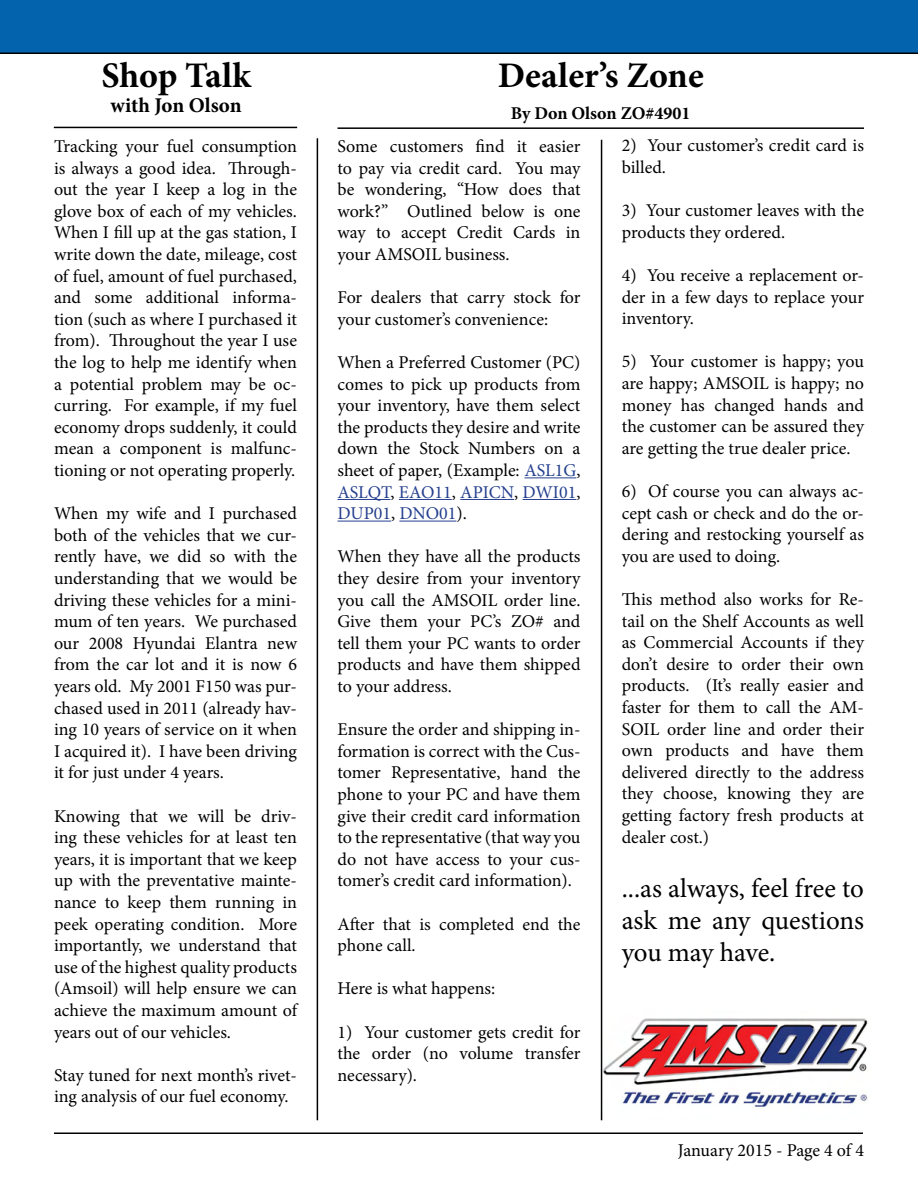
<style>
.page{position:relative;width:918px;height:1188px;background:#fff}
.page>*{position:absolute;margin:0;border:0;box-sizing:border-box;transform-origin:0 0}
.t1{font:700 36px "Minion Pro";color:#000}
.t2{font:27px/32.4px "Minion Pro";letter-spacing:-.005em;color:#000;text-align:justify}
.t3{font:700 21px "Minion Pro";letter-spacing:-.005em;color:#000}
.t4{font:18px/21.6px "Minion Pro";letter-spacing:-.005em;color:#000;text-align:justify}
.t5{font:700 18px "Minion Pro";color:#000}
.s1{color:#25408f}
</style>
<div class="page">
<img style="left:602px;top:1010px;width:266px;height:110px">
<hr style="left:317px;top:138px;width:1px;height:982px;background:#000">
<hr style="left:601px;top:140px;width:1px;height:980px;background:#000">
<hr style="left:54px;top:1132px;width:809px;height:2px;background:#000">
<div style="left:0;top:0;width:918px;height:54px;background:#0363ad"></div>
<hr style="left:54px;top:127px;width:243px;height:1px;background:#000">
<hr style="left:338px;top:127px;width:526px;height:2px;background:#000">
<hr style="left:525px;top:477px;width:51px;height:1px;background:#25408f">
<hr style="left:338px;top:499px;width:52px;height:1px;background:#25408f">
<hr style="left:399px;top:499px;width:53px;height:1px;background:#25408f">
<hr style="left:460px;top:499px;width:54px;height:1px;background:#25408f">
<hr style="left:523px;top:499px;width:53px;height:1px;background:#25408f">
<hr style="left:338px;top:521px;width:53px;height:1px;background:#25408f">
<hr style="left:399px;top:521px;width:57px;height:1px;background:#25408f">
<h1 class="t1" style="left:101px;top:50px;width:151px">Shop Talk</h1>
<p class="t3" style="left:111px;top:91px;width:133px">with Jon Olson</p>
<p class="t4" style="left:54px;top:136px;width:245px">Tracking your fuel consumption is always a good idea. Through&shy;out the year I keep a log in the glove box of each of my vehicles.<br>When I fill up at the gas station, I write down the date, mileage, cost of fuel, amount of fuel purchased, and some additional informa&shy;tion (such as where I purchased it from). Throughout the year I use the log to help me identify when a potential problem may be oc&shy;curring. For example, if my fuel economy drops suddenly, it could mean a component is malfunc&shy;tioning or not operating properly.</p>
<p class="t4" style="left:54px;top:503px;width:245px">When my wife and I purchased both of the vehicles that we cur&shy;rently have, we did so with the understanding that we would be driving these vehicles for a mini&shy;mum of ten years. We purchased our 2008 Hyundai Elantra new from the car lot and it is now 6 years old. My 2001 F150 was pur&shy;chased used in 2011 (already hav&shy;ing 10 years of service on it when I acquired it). I have been driving it for just under 4 years.</p>
<p class="t4" style="left:54px;top:805px;width:245px">Knowing that we will be driv&shy;ing these vehicles for at least ten years, it is important that we keep up with the preventative mainte&shy;nance to keep them running in peek operating condition. More importantly, we understand that use of the highest quality products (Amsoil) will help ensure we can achieve the maximum amount of years out of our vehicles.</p>
<p class="t4" style="left:54px;top:1064px;width:245px">Stay tuned for next month’s rivet&shy;ing analysis of our fuel economy.</p>
<h1 class="t1" style="left:498px;top:50px;width:207px">Dealer’s Zone</h1>
<p class="t5" style="left:511px;top:101px;width:181px">By Don Olson ZO#4901</p>
<p class="t4" style="left:338px;top:136px;width:245px">Some customers find it easier to pay via credit card. You may be wondering, “How does that work?” Outlined below is one way to accept Credit Cards in your AMSOIL business.</p>
<p class="t4" style="left:338px;top:287px;width:245px">For dealers that carry stock for your customer’s convenience:</p>
<p class="t4" style="left:338px;top:352px;width:245px">When a Preferred Customer (PC) comes to pick up products from your inventory, have them select the products they desire and write down the Stock Numbers on a sheet of paper, (Example: <span class="s1">ASL1G</span>, <span class="s1">ASLQT</span>, <span class="s1">EAO11</span>, <span class="s1">APICN</span>, <span class="s1">DWI01</span>, <span class="s1">DUP01</span>, <span class="s1">DNO01</span>).</p>
<p class="t4" style="left:338px;top:546px;width:245px">When they have all the products they desire from your inventory you call the AMSOIL order line.<br>Give them your PC’s ZO# and tell them your PC wants to order products and have them shipped to your address.</p>
<p class="t4" style="left:338px;top:719px;width:245px">Ensure the order and shipping in&shy;formation is correct with the Cus&shy;tomer Representative, hand the phone to your PC and have them give their credit card information to the representative (that way you do not have access to your cus&shy;tomer’s credit card information).</p>
<p class="t4" style="left:338px;top:913px;width:244px">After that is completed end the phone call.</p>
<p class="t4" style="left:338px;top:978px;width:159px">Here is what happens:</p>
<p class="t4" style="left:338px;top:1021px;width:245px">1) Your customer gets credit for the order (no volume transfer necessary).</p>
<p class="t4" style="left:622px;top:135px;width:244px">2) Your customer’s credit card is billed.</p>
<p class="t4" style="left:622px;top:200px;width:244px">3) Your customer leaves with the products they ordered.</p>
<p class="t4" style="left:622px;top:264px;width:244px">4) You receive a replacement or&shy;der in a few days to replace your inventory.</p>
<p class="t4" style="left:622px;top:351px;width:244px">5) Your customer is happy; you are happy; AMSOIL is happy; no money has changed hands and the customer can be assured they are getting the true dealer price.</p>
<p class="t4" style="left:622px;top:480px;width:244px">6) Of course you can always ac&shy;cept cash or check and do the or&shy;dering and restocking yourself as you are used to doing.</p>
<p class="t4" style="left:622px;top:588px;width:244px">This method also works for Re&shy;tail on the Shelf Accounts as well as Commercial Accounts if they don’t desire to order their own products. (It’s really easier and faster for them to call the AM-SOIL order line and order their own products and have them delivered directly to the address they choose, knowing they are getting factory fresh products at dealer cost.)</p>
<h2 class="t2" style="left:622px;top:872px;width:244px">...as always, feel free to ask me any questions you may have.</h2>
<p class="t4" style="left:678px;top:1139px;width:188px">January 2015 - Page 4 of 4</p>
</div>
